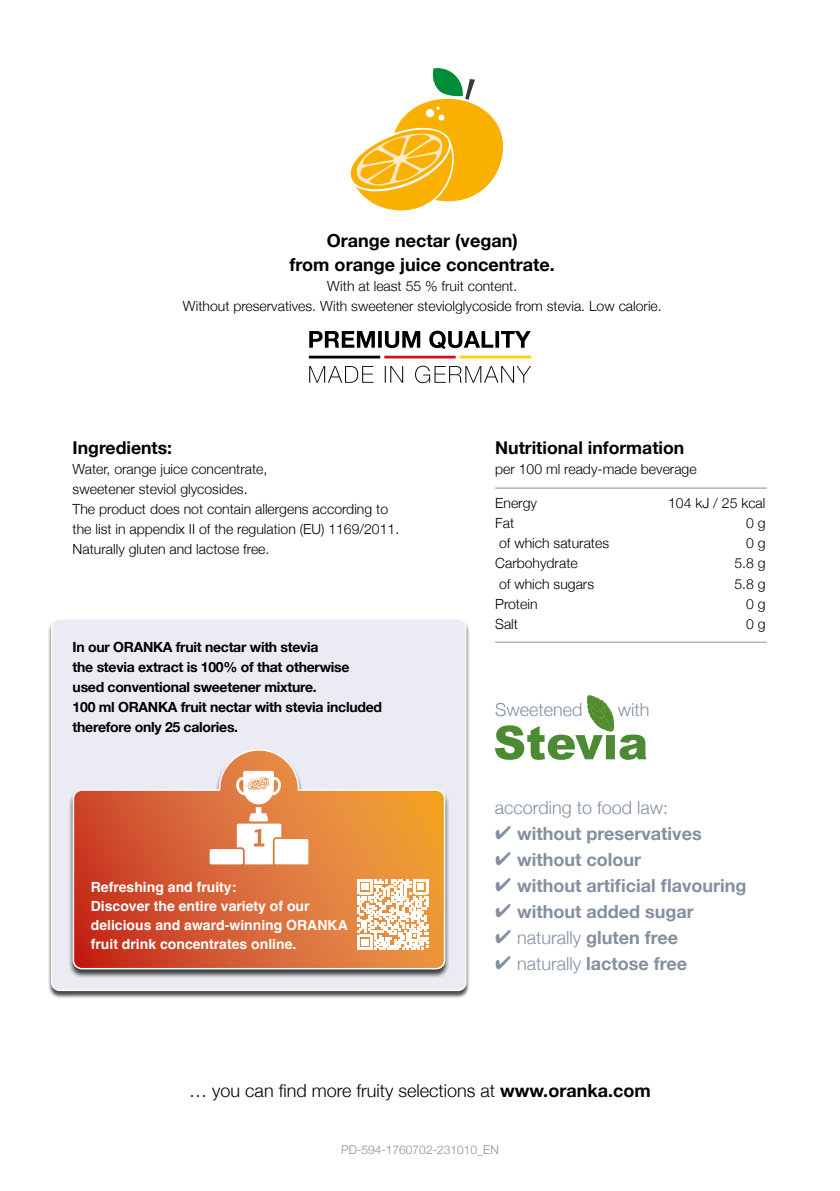
<style>
.page{position:relative;width:840px;height:1191px;background:#fff}
.page>*{position:absolute;margin:0;border:0;box-sizing:border-box;transform-origin:0 0}
.t1{font:700 18px/26px "Helvetica Neue";color:#84909f}
.t2{font:300 18px "Helvetica Neue";color:#000}
.t3{font:700 18px/24px "Helvetica Neue";color:#000;text-align:center}
.t4{font:300 18px "Helvetica Neue";color:#84909f}
.t5{font:700 17.6px "Helvetica Neue";color:#000}
.t6{font:300 14px/20px "Helvetica Neue";color:#000;text-align:center}
.t7{font:700 14px/20px "Helvetica Neue";letter-spacing:-.02em;color:#000}
.t8{font:700 14px/19px "Helvetica";color:#fff}
.t9{font:300 12px "Helvetica Neue";color:#84909f}
.s1{font-weight:300}
.s2{font-weight:700}
</style>
<div class="page">
<div style="left:47px;top:618px;width:422px;height:380px;background:#000;opacity:.75"></div>
<div style="left:52px;top:619px;width:413px;height:371px;background:#eaecf3;border-radius:8px"></div>
<hr style="left:495px;top:488px;width:271px;height:1px;background:#84909f">
<hr style="left:495px;top:642px;width:271px;height:1px;background:#84909f">
<svg style="left:309px;top:366px;width:221px;height:17px"></svg>
<svg style="left:309px;top:331px;width:221px;height:18px"></svg>
<hr style="left:309px;top:356px;width:71px;height:2px;background:#000">
<hr style="left:384px;top:356px;width:71px;height:2px;background:#cd1719">
<hr style="left:459px;top:356px;width:72px;height:2px;background:#ffd000">
<div style="left:68px;top:749px;width:381px;height:229px;background:#000;opacity:.75"></div>
<svg style="left:72px;top:749px;width:374px;height:221px"></svg>
<svg style="left:357px;top:879px;width:71px;height:71px;background:#f8dcc2"></svg>
<svg style="left:209px;top:771px;width:99px;height:93px;background:#edb898"></svg>
<svg style="left:350px;top:68px;width:153px;height:143px"></svg>
<svg style="left:495px;top:695px;width:151px;height:65px"></svg>
<p class="t3" style="left:289px;top:229px;width:266px">Orange nectar (vegan)<br>from orange juice concentrate.</p>
<p class="t6" style="left:183px;top:275px;width:480px">With at least 55 % fruit content.<br>Without preservatives. With sweetener steviolglycoside from stevia. Low calorie.</p>
<p class="t5" style="left:73px;top:434px;width:101px">Ingredients:</p>
<p class="t6" style="left:73px;top:458px;width:328px;text-align:left">Water, orange juice concentrate,<br>sweetener steviol glycosides.<br>The product does not contain allergens according to the list in appendix II of the regulation (EU) 1169/2011.<br>Naturally gluten and lactose free.</p>
<p class="t7" style="left:73px;top:637px;width:311px">In our ORANKA fruit nectar with stevia<br>the stevia extract is 100% of that otherwise used conventional sweetener mixture.<br>100 ml ORANKA fruit nectar with stevia included therefore only 25 calories.</p>
<p class="t8" style="left:91px;top:879px;width:258px">Refreshing and fruity:<br>Discover the entire variety of our delicious and award-winning ORANKA fruit drink concentrates online.</p>
<p class="t5" style="left:495px;top:434px;width:190px">Nutritional information</p>
<p class="t6" style="left:495px;top:458px;width:203px">per 100 ml ready-made beverage</p>
<p class="t6" style="left:495px;top:492px;width:43px">Energy</p>
<p class="t6" style="left:667px;top:492px;width:99px">104 kJ / 25 kcal</p>
<p class="t6" style="left:495px;top:512px;width:20px">Fat</p>
<p class="t6" style="left:745px;top:512px;width:21px">0 g</p>
<p class="t6" style="left:499px;top:532px;width:111px">of which saturates</p>
<p class="t6" style="left:745px;top:532px;width:21px">0 g</p>
<p class="t6" style="left:495px;top:552px;width:84px">Carbohydrate</p>
<p class="t6" style="left:734px;top:552px;width:33px">5.8 g</p>
<p class="t6" style="left:499px;top:572px;width:96px">of which sugars</p>
<p class="t6" style="left:734px;top:572px;width:33px">5.8 g</p>
<p class="t6" style="left:495px;top:592px;width:44px">Protein</p>
<p class="t6" style="left:745px;top:592px;width:21px">0 g</p>
<p class="t6" style="left:495px;top:612px;width:24px">Salt</p>
<p class="t6" style="left:745px;top:612px;width:21px">0 g</p>
<p class="t4" style="left:495px;top:695px;width:89px">Sweetened</p>
<p class="t4" style="left:617px;top:695px;width:33px">with</p>
<p class="t4" style="left:494px;top:792px;width:175px">according to food law:</p>
<p class="t1" style="left:517px;top:820px;width:231px">without preservatives without colour<br>without artificial flavouring without added sugar <span class="s1">naturally</span> gluten free <span class="s1">naturally</span> lactose free</p>
<p class="t2" style="left:189px;top:1075px;width:463px">… you can find more fruity selections at <span class="s2">www.oranka.com</span></p>
<p class="t9" style="left:341px;top:1140px;width:159px">PD-594-1760702-231010_EN</p>
</div>
